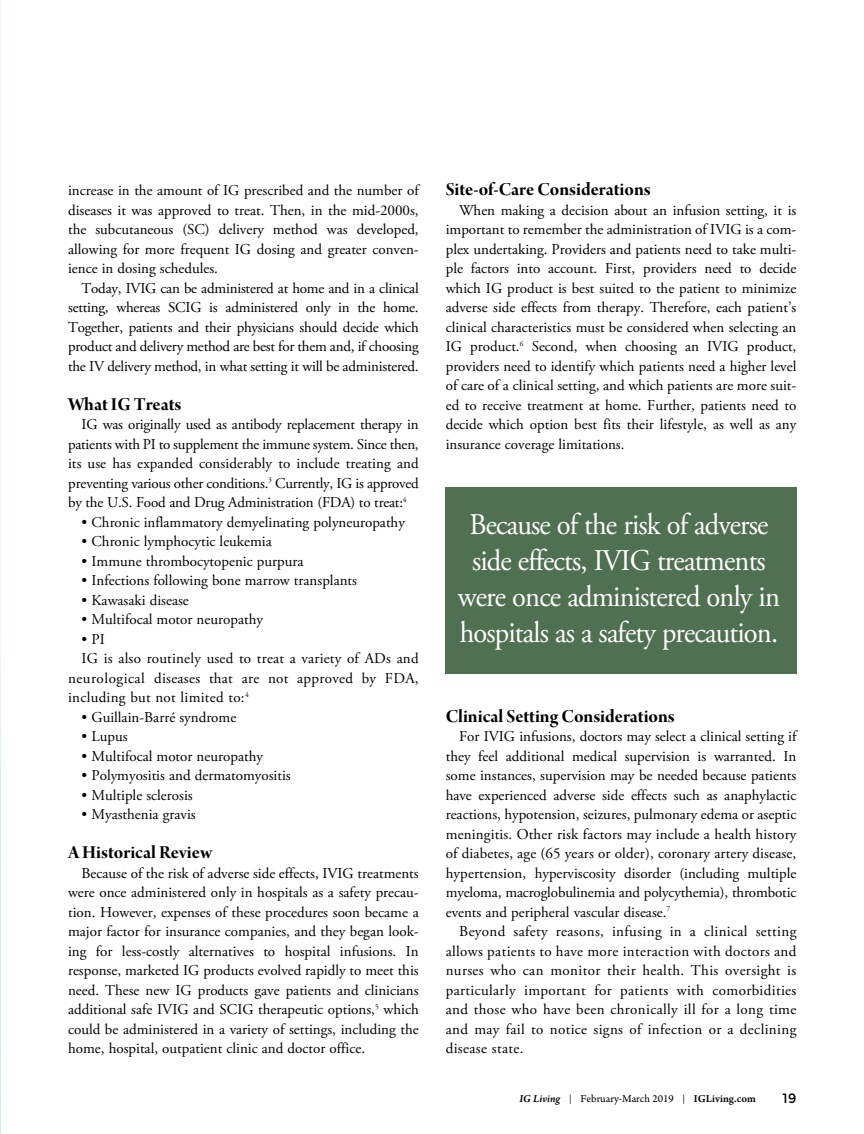
<style>
.page{position:relative;width:864px;height:1134px;background:#fff}
.page>*{position:absolute;margin:0;border:0;box-sizing:border-box;transform-origin:0 0}
.t1{font:30px/36px "Adobe Garamond Pro";letter-spacing:-.03em;color:#fff;text-align:center;scale:.95 1}
.t2{font:19.5px "Arno Pro Bold Display";color:#000}
.t3{font:15px/19.5px "Adobe Garamond Pro";color:#000;text-align:justify}
.t4{font:15px "Adobe Garamond Pro";letter-spacing:.02em;color:#000}
.t5{font:13.5px "Montserrat";color:#000}
.t6{font:11.25px "Arno Pro";color:#000}
.s1{font-weight:600;font-style:italic}
.s2{font-size:9px}
.s3{font-weight:600}
</style>
<div class="page">
<img style="left:0;top:0;width:1px;height:1134px">
<div style="left:445px;top:487px;width:351px;height:187px;background:#507052"></div>
<p class="t3" style="left:68px;top:182px;width:352px">increase in the amount of IG prescribed and the number of diseases it was approved to treat. Then, in the mid-2000s, the subcutaneous (SC) delivery method was developed, allowing for more frequent IG dosing and greater conven&shy;ience in dosing schedules.</p>
<p class="t3" style="left:68px;top:280px;width:352px;text-indent:14px">Today, IVIG can be administered at home and in a clinical setting, whereas SCIG is administered only in the home.<br>Together, patients and their physicians should decide which product and delivery method are best for them and, if choosing the IV delivery method, in what setting it will be administered.</p>
<h2 class="t2" style="left:68px;top:397px;width:115px">What IG Treats</h2>
<p class="t3" style="left:68px;top:416px;width:352px;text-indent:14px">IG was originally used as antibody replacement therapy in patients with PI to supplement the immune system. Since then, its use has expanded considerably to include treating and preventing various other conditions.<sup>3</sup> Currently, IG is approved by the U.S. Food and Drug Administration (FDA) to treat:<sup>4</sup></p>
<p class="t3" style="left:82px;top:514px;width:325px">• Chronic inflammatory demyelinating polyneuropathy</p>
<p class="t3" style="left:82px;top:533px;width:192px">• Chronic lymphocytic leukemia</p>
<p class="t3" style="left:82px;top:553px;width:223px">• Immune thrombocytopenic purpura</p>
<p class="t3" style="left:82px;top:572px;width:277px">• Infections following bone marrow transplants</p>
<p class="t3" style="left:82px;top:592px;width:109px">• Kawasaki disease</p>
<p class="t3" style="left:82px;top:611px;width:183px">• Multifocal motor neuropathy</p>
<p class="t3" style="left:82px;top:631px;width:25px">• PI</p>
<p class="t3" style="left:82px;top:650px;width:339px">IG is also routinely used to treat a variety of ADs and</p>
<p class="t4" style="left:68px;top:672px;width:352px">neurological diseases that are not approved by FDA,</p>
<p class="t4" style="left:68px;top:692px;width:182px">including but not limited to:<sup>4</sup></p>
<p class="t3" style="left:82px;top:709px;width:156px">• Guillain-Barré syndrome</p>
<p class="t3" style="left:82px;top:728px;width:48px">• Lupus</p>
<p class="t3" style="left:82px;top:748px;width:183px">• Multifocal motor neuropathy</p>
<p class="t3" style="left:82px;top:767px;width:211px">• Polymyositis and dermatomyositis</p>
<p class="t3" style="left:82px;top:787px;width:113px">• Multiple sclerosis</p>
<p class="t3" style="left:82px;top:806px;width:116px">• Myasthenia gravis</p>
<h2 class="t2" style="left:68px;top:845px;width:146px">A Historical Review</h2>
<p class="t3" style="left:68px;top:865px;width:352px;text-indent:14px">Because of the risk of adverse side effects, IVIG treatments were once administered only in hospitals as a safety precau&shy;tion. However, expenses of these procedures soon became a major factor for insurance companies, and they began look&shy;ing for less-costly alternatives to hospital infusions. In response, marketed IG products evolved rapidly to meet this need. These new IG products gave patients and clinicians additional safe IVIG and SCIG therapeutic options,<sup>5</sup> which could be administered in a variety of settings, including the home, hospital, outpatient clinic and doctor office.</p>
<h2 class="t2" style="left:446px;top:182px;width:207px">Site-of-Care Considerations</h2>
<p class="t3" style="left:446px;top:202px;width:352px;text-indent:14px">When making a decision about an infusion setting, it is important to remember the administration of IVIG is a com&shy;plex undertaking. Providers and patients need to take multi&shy;ple factors into account. First, providers need to decide which IG product is best suited to the patient to minimize adverse side effects from therapy. Therefore, each patient’s clinical characteristics must be considered when selecting an IG product.<sup>6</sup> Second, when choosing an IVIG product, providers need to identify which patients need a higher level of care of a clinical setting, and which patients are more suit&shy;ed to receive treatment at home. Further, patients need to decide which option best fits their lifestyle, as well as any insurance coverage limitations.</p>
<h1 class="t1" style="left:458px;top:509px;width:341px">Because of the risk of adverse side effects, IVIG treatments were once administered only in hospitals as a safety precaution.</h1>
<h2 class="t2" style="left:446px;top:709px;width:231px">Clinical Setting Considerations</h2>
<p class="t3" style="left:446px;top:728px;width:352px;text-indent:14px">For IVIG infusions, doctors may select a clinical setting if they feel additional medical supervision is warranted. In some instances, supervision may be needed because patients have experienced adverse side effects such as anaphylactic reactions, hypotension, seizures, pulmonary edema or aseptic meningitis. Other risk factors may include a health history of diabetes, age (65 years or older), coronary artery disease, hypertension, hyperviscosity disorder (including multiple myeloma, macroglobulinemia and polycythemia), thrombotic events and peripheral vascular disease.<sup>7</sup></p>
<p class="t3" style="left:446px;top:923px;width:352px;text-indent:13px">Beyond safety reasons, infusing in a clinical setting allows patients to have more interaction with doctors and nurses who can monitor their health. This oversight is particularly important for patients with comorbidities and those who have been chronically ill for a long time and may fail to notice signs of infection or a declining disease state.</p>
<p class="t6" style="left:519px;top:1094px;width:238px"><span class="s1">IG Living</span> <span class="s2">|</span> February-March 2019 <span class="s2">|</span> <span class="s3">IGLiving.com</span></p>
<p class="t5" style="left:782px;top:1091px;width:15px">19</p>
</div>
